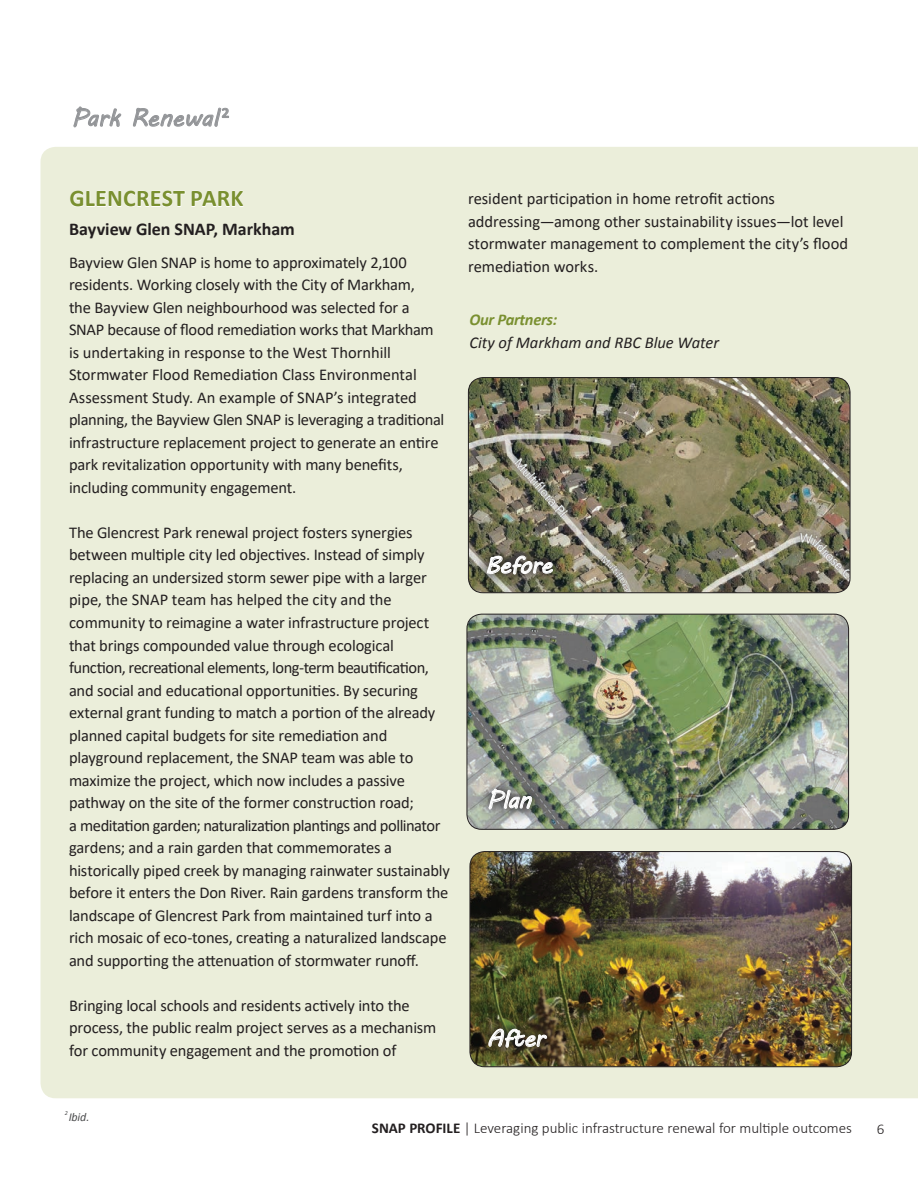
<style>
.page{position:relative;width:918px;height:1188px;background:#fff}
.page>*{position:absolute;margin:0;border:0;box-sizing:border-box;transform-origin:0 0}
.t1{font:24px "MV Boli";letter-spacing:-.03em;color:#fff}
.t2{font:700 24px "Calibri";letter-spacing:.005em;color:#7a9030}
.t3{font:24px "MV Boli";letter-spacing:-.01em;color:#939598}
.t4{font:700 18px "Calibri";color:#231f20}
.t5{font:16.5px/22.5px "Calibri";letter-spacing:-.01em;color:#231f20}
.t6{font:italic 16.5px "Calibri";color:#231f20}
.t7{font:italic 700 16.5px "Calibri";letter-spacing:-.02em;color:#7a9030}
.t8{font:300 15px "Calibri";color:#231f20}
.t9{font:italic 12px "Calibri";color:#4b4c4d}
.t10{font:italic 6px "Calibri";color:#4b4c4d}
.s1{font-family:"Calibri"}
.s2{font-weight:700}
</style>
<div class="page">
<div style="left:41px;top:147px;width:877px;height:951px;background:#ebeeda"></div>
<svg style="left:74px;top:107px;width:47px;height:20px"></svg>
<svg style="left:133px;top:108px;width:96px;height:18px"></svg>
<svg style="left:70px;top:191px;width:115px;height:16px"></svg>
<svg style="left:192px;top:191px;width:51px;height:16px"></svg>
<img style="left:468px;top:378px;width:382px;height:215px">
<div style="left:468px;top:377px;width:382px;height:216px;border:1px solid #231f20;border-radius:15px"></div>
<div style="left:473px;top:541px;width:94px;height:47px;background:#231f20;opacity:.75"></div>
<svg style="left:487px;top:556px;width:66px;height:18px"></svg>
<img style="left:467px;top:614px;width:382px;height:215px">
<div style="left:467px;top:614px;width:382px;height:216px;border:1px solid #231f20;border-radius:15px"></div>
<div style="left:475px;top:775px;width:71px;height:48px;background:#231f20;opacity:.75"></div>
<svg style="left:489px;top:789px;width:43px;height:20px"></svg>
<img style="left:470px;top:852px;width:382px;height:215px">
<div style="left:470px;top:851px;width:382px;height:216px;border:1px solid #231f20;border-radius:15px"></div>
<div style="left:475px;top:1015px;width:86px;height:46px;background:#231f20;opacity:.75"></div>
<svg style="left:489px;top:1029px;width:58px;height:18px"></svg>
<h1 class="t3" style="left:72px;top:101px;width:159px">Park Renewal<span class="s1">²</span></h1>
<h1 class="t2" style="left:69px;top:184px;width:176px">GLENCREST PARK</h1>
<p class="t4" style="left:69px;top:218px;width:227px">Bayview Glen SNAP, Markham</p>
<p class="t5" style="left:69px;top:251px;width:377px">Bayview Glen SNAP is home to approximately 2,100 residents. Working closely with the City of Markham,<br>the Bayview Glen neighbourhood was selected for a SNAP because of flood remediation works that Markham is undertaking in response to the West Thornhill Stormwater Flood Remediation Class Environmental Assessment Study. An example of SNAP’s integrated planning, the Bayview Glen SNAP is leveraging a traditional infrastructure replacement project to generate an entire park revitalization opportunity with many benefits, including community engagement.</p>
<p class="t5" style="left:69px;top:521px;width:383px">The Glencrest Park renewal project fosters synergies between multiple city led objectives. Instead of simply replacing an undersized storm sewer pipe with a larger pipe, the SNAP team has helped the city and the community to reimagine a water infrastructure project that brings compounded value through ecological function, recreational elements, long-term beautification, and social and educational opportunities. By securing external grant funding to match a portion of the already planned capital budgets for site remediation and playground replacement, the SNAP team was able to maximize the project, which now includes a passive pathway on the site of the former construction road;<br>a meditation garden; naturalization plantings and pollinator gardens; and a rain garden that commemorates a historically piped creek by managing rainwater sustainably before it enters the Don River. Rain gardens transform the landscape of Glencrest Park from maintained turf into a rich mosaic of eco-tones, creating a naturalized landscape and supporting the attenuation of stormwater runoff.</p>
<p class="t5" style="left:69px;top:993px;width:369px">Bringing local schools and residents actively into the process, the public realm project serves as a mechanism for community engagement and the promotion of</p>
<p class="t5" style="left:468px;top:187px;width:382px">resident participation in home retrofit actions addressing—among other sustainability issues—lot level stormwater management to complement the city’s flood remediation works.</p>
<p class="t7" style="left:470px;top:310px;width:89px">Our Partners:</p>
<p class="t6" style="left:470px;top:332px;width:251px">City of Markham and RBC Blue Water</p>
<h1 class="t1" style="left:485px;top:548px;width:69px">Before</h1>
<h1 class="t1" style="left:487px;top:783px;width:46px">Plan</h1>
<h1 class="t1" style="left:487px;top:1022px;width:59px">After</h1>
<p class="t10" style="left:65px;top:1109px;width:5px">2</p>
<p class="t9" style="left:69px;top:1109px;width:22px">Ibid.</p>
<p class="t8" style="left:372px;top:1119px;width:482px"><span class="s2">SNAP PROFILE</span> | Leveraging public infrastructure renewal for multiple outcomes</p>
<p class="t8" style="left:877px;top:1120px;width:9px">6</p>
</div>
